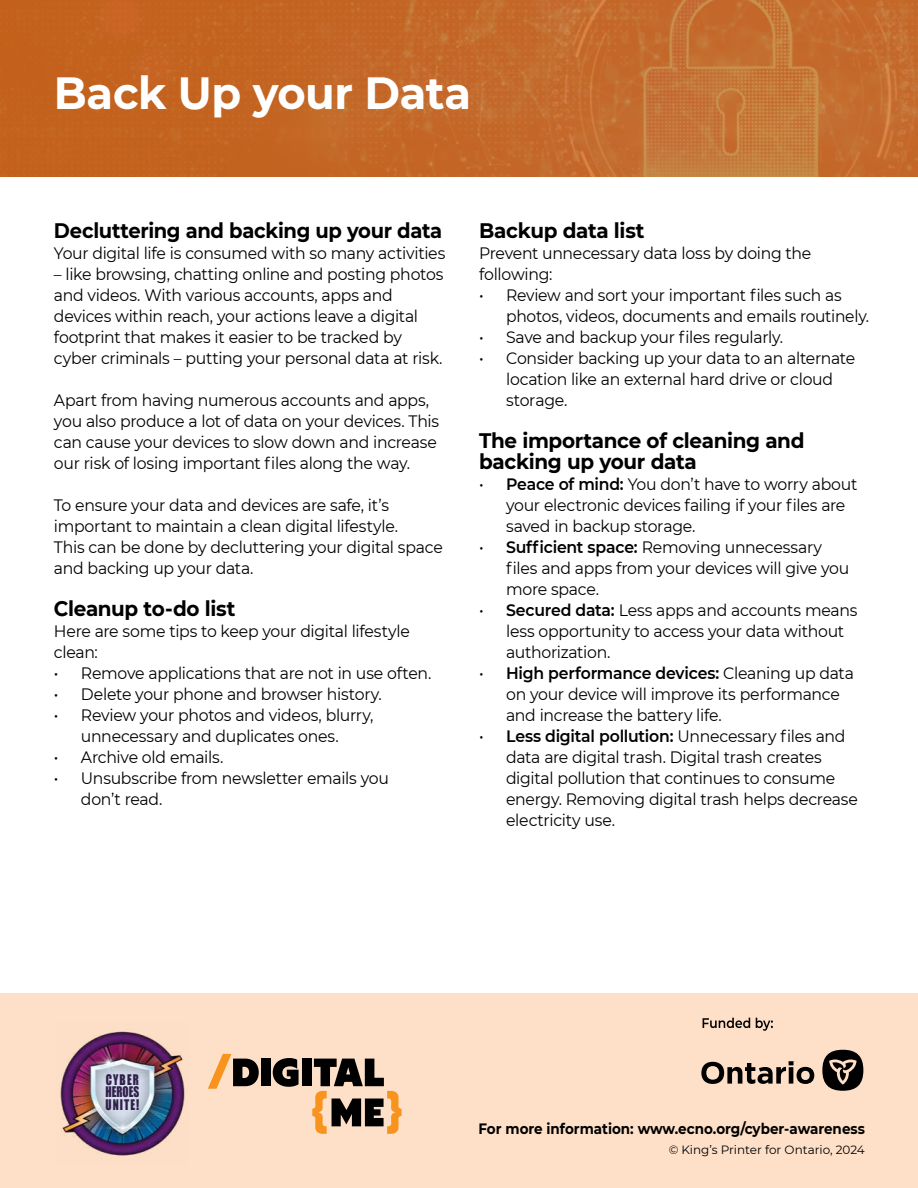
<style>
.page{position:relative;width:918px;height:1188px;background:#fff}
.page>*{position:absolute;margin:0;border:0;box-sizing:border-box;transform-origin:0 0}
.t1{font:700 45px "Montserrat";letter-spacing:-.01em;color:#fff;scale:.96 1}
.t2{font:700 21px/21px "Montserrat";letter-spacing:-.02em;color:#000;scale:.95 1}
.t3{font:700 21px "Montserrat";letter-spacing:-.02em;color:#000;scale:.93 1}
.t4{font:16.5px/21px "Montserrat";letter-spacing:-.02em;color:#000;scale:.95 1}
.t5{font:16.5px/21px "Montserrat";letter-spacing:-.02em;color:#000;scale:.94 1}
.t6{font:700 15px "Montserrat";color:#000;scale:.9 1}
.t7{font:13.5px/12.8px "Impact";letter-spacing:.09em;color:#3a2653;text-align:justify;scale:.84 1}
.t8{font:12px "Montserrat";color:#000}
.s1{font-weight:600}
</style>
<div class="page">
<div style="left:0;top:994px;width:918px;height:194px;background:#fee0c8"></div>
<svg style="left:0;top:0;width:918px;height:176px;fill:#c36829"></svg>
<img style="left:60px;top:1031px;width:125px;height:125px">
<svg style="left:208px;top:1054px;width:51px;height:35px"></svg>
<div style="left:261px;top:1059px;width:10px;height:27px;background:#000"></div>
<svg style="left:273px;top:1058px;width:26px;height:29px"></svg>
<div style="left:302px;top:1059px;width:10px;height:27px;background:#000"></div>
<svg style="left:312px;top:1059px;width:90px;height:75px"></svg>
<svg style="left:822px;top:1050px;width:41px;height:41px"></svg>
<svg style="left:701px;top:1061px;width:113px;height:23px"></svg>
<svg style="left:703px;top:1018px;width:47px;height:10px"></svg>
<svg style="left:756px;top:1018px;width:17px;height:13px"></svg>
<h1 class="t1" style="left:54px;top:71px;width:436px">Back Up your Data</h1>
<p class="t3" style="left:54px;top:220px;width:419px">Decluttering and backing up your data</p>
<p class="t4" style="left:54px;top:244px;width:413px">Your digital life is consumed with so many activities</p>
<p class="t4" style="left:54px;top:265px;width:411px">– like browsing, chatting online and posting photos and videos. With various accounts, apps and devices within reach, your actions leave a digital footprint that makes it easier to be tracked by cyber criminals – putting your personal data at risk.</p>
<p class="t4" style="left:54px;top:391px;width:407px">Apart from having numerous accounts and apps, you also produce a lot of data on your devices. This can cause your devices to slow down and increase our risk of losing important files along the way.</p>
<p class="t4" style="left:54px;top:496px;width:411px">To ensure your data and devices are safe, it’s important to maintain a clean digital lifestyle.<br>This can be done by decluttering your digital space and backing up your data.</p>
<p class="t2" style="left:54px;top:598px;width:193px">Cleanup to-do list</p>
<p class="t4" style="left:54px;top:622px;width:376px">Here are some tips to keep your digital lifestyle clean:</p>
<p class="t4" style="left:54px;top:664px;width:399px">• Remove applications that are not in use often.</p>
<p class="t4" style="left:54px;top:685px;width:347px">• Delete your phone and browser history.</p>
<p class="t4" style="left:54px;top:706px;width:338px;text-align:center">• Review your photos and videos, blurry, unnecessary and duplicates ones.</p>
<p class="t4" style="left:54px;top:748px;width:180px">• Archive old emails.</p>
<p class="t4" style="left:81px;top:769px;width:326px;text-indent:-27px">• Unsubscribe from newsletter emails you don’t read.</p>
<p class="t2" style="left:479px;top:220px;width:176px">Backup data list</p>
<p class="t4" style="left:479px;top:244px;width:351px">Prevent unnecessary data loss by doing the following:</p>
<p class="t5" style="left:506px;top:286px;width:388px;text-indent:-27px">• Review and sort your important files such as photos, videos, documents and emails routinely.</p>
<p class="t4" style="left:479px;top:328px;width:322px">• Save and backup your files regularly.</p>
<p class="t4" style="left:506px;top:349px;width:369px;text-indent:-27px">• Consider backing up your data to an alternate location like an external hard drive or cloud storage.</p>
<p class="t2" style="left:479px;top:430px;width:344px">The importance of cleaning and backing up your data</p>
<p class="t4" style="left:506px;top:475px;width:371px;text-indent:-27px">• <span class="s1">Peace of mind:</span> You don’t have to worry about your electronic devices failing if your files are saved in backup storage.</p>
<p class="t4" style="left:506px;top:538px;width:363px;text-indent:-27px">• <span class="s1">Sufficient space:</span> Removing unnecessary files and apps from your devices will give you more space.</p>
<p class="t4" style="left:506px;top:601px;width:371px;text-indent:-27px">• <span class="s1">Secured data:</span> Less apps and accounts means less opportunity to access your data without authorization.</p>
<p class="t4" style="left:506px;top:664px;width:368px;text-indent:-27px">• <span class="s1">High performance devices:</span> Cleaning up data on your device will improve its performance and increase the battery life.</p>
<p class="t4" style="left:506px;top:727px;width:372px;text-indent:-27px">• <span class="s1">Less digital pollution:</span> Unnecessary files and data are digital trash. Digital trash creates digital pollution that continues to consume energy. Removing digital trash helps decrease electricity use.</p>
<p class="t7" style="left:105px;top:1074px;width:42px">CYBER HEROES UNITE!</p>
<p class="t6" style="left:479px;top:1122px;width:431px">For more information: www.ecno.org/cyber-awareness</p>
<p class="t8" style="left:669px;top:1145px;width:198px">© King’s Printer for Ontario, 2024</p>
</div>
